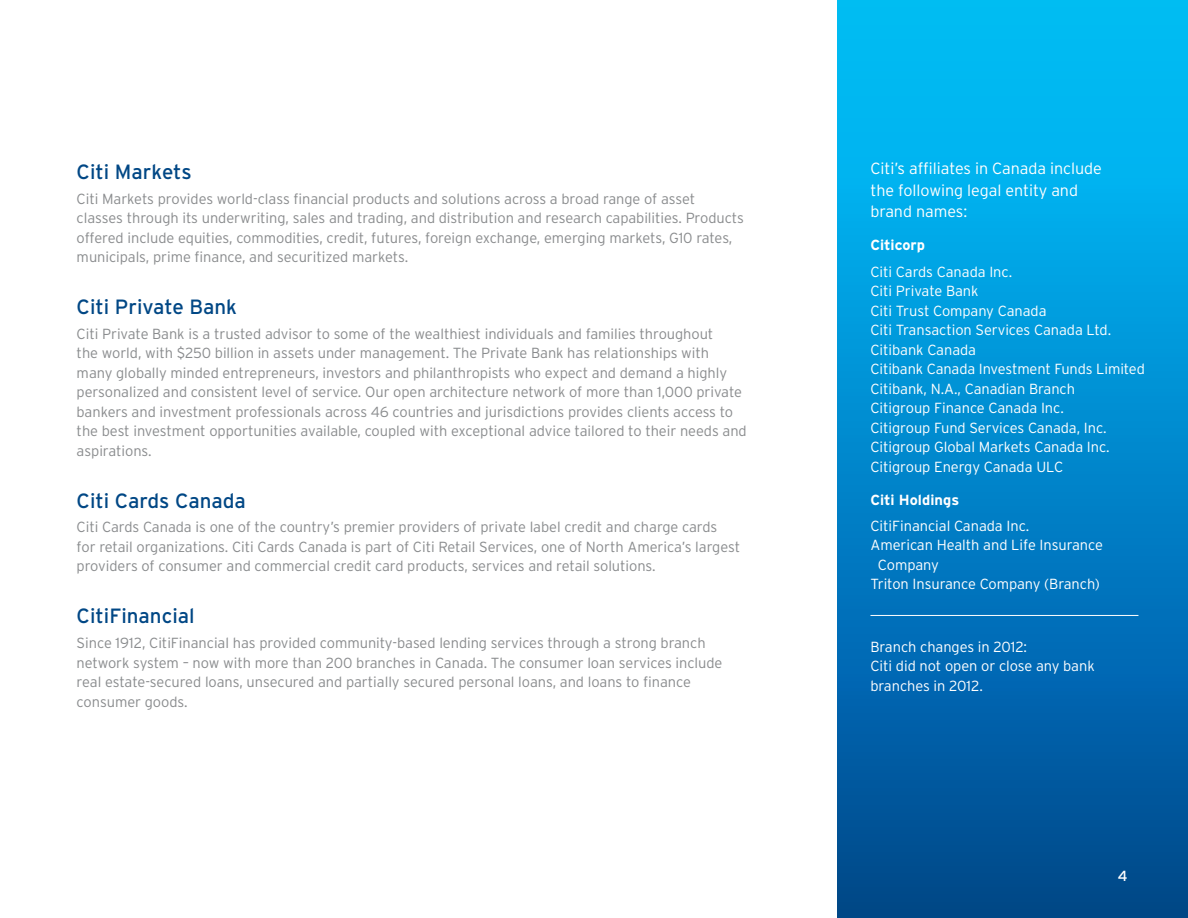
<style>
.page{position:relative;width:1188px;height:918px;background:#fff}
.page>*{position:absolute;margin:0;border:0;box-sizing:border-box;transform-origin:0 0}
.t1{font:20.7px "Interstate";color:#004785}
.t2{font:300 16.2px/21.8px "Interstate";letter-spacing:-.005em;color:#fff}
.t3{font:300 14.7px/19.5px "Interstate";letter-spacing:-.005em;color:#8a8c8e}
.t4{font:300 14.7px/19.5px "Interstate";letter-spacing:-.005em;color:#fff}
.t5{font:700 14.7px "Interstate";color:#fff}
.t6{font:14.7px "Interstate";color:#fff}
</style>
<div class="page">
<div style="left:837px;top:0;width:351px;height:918px;background:linear-gradient(to bottom,#00c7ff,#004791)"></div>
<hr style="left:870px;top:615px;width:268px;height:1px;background:#fff">
<h1 class="t1" style="left:77px;top:160px;width:117px">Citi Markets</h1>
<p class="t3" style="left:77px;top:189px;width:669px">Citi Markets provides world-class financial products and solutions across a broad range of asset classes through its underwriting, sales and trading, and distribution and research capabilities. Products offered include equities, commodities, credit, futures, foreign exchange, emerging markets, G10 rates, municipals, prime finance, and securitized markets.</p>
<h1 class="t1" style="left:77px;top:295px;width:162px">Citi Private Bank</h1>
<p class="t3" style="left:77px;top:324px;width:672px">Citi Private Bank is a trusted advisor to some of the wealthiest individuals and families throughout<br>the world, with $250 billion in assets under management. The Private Bank has relationships with many globally minded entrepreneurs, investors and philanthropists who expect and demand a highly personalized and consistent level of service. Our open architecture network of more than 1,000 private bankers and investment professionals across 46 countries and jurisdictions provides clients access to the best investment opportunities available, coupled with exceptional advice tailored to their needs and aspirations.</p>
<h1 class="t1" style="left:77px;top:489px;width:171px">Citi Cards Canada</h1>
<p class="t3" style="left:77px;top:517px;width:665px">Citi Cards Canada is one of the country’s premier providers of private label credit and charge cards<br>for retail organizations. Citi Cards Canada is part of Citi Retail Services, one of North America’s largest providers of consumer and commercial credit card products, services and retail solutions.</p>
<h1 class="t1" style="left:77px;top:604px;width:120px">CitiFinancial</h1>
<p class="t3" style="left:77px;top:633px;width:647px">Since 1912, CitiFinancial has provided community-based lending services through a strong branch network system – now with more than 200 branches in Canada. The consumer loan services include real estate-secured loans, unsecured and partially secured personal loans, and loans to finance consumer goods.</p>
<p class="t2" style="left:870px;top:157px;width:233px">Citi’s affiliates in Canada include the following legal entity and brand names:</p>
<p class="t5" style="left:870px;top:237px;width:56px">Citicorp</p>
<p class="t4" style="left:870px;top:262px;width:276px">Citi Cards Canada Inc.<br>Citi Private Bank<br>Citi Trust Company Canada<br>Citi Transaction Services Canada Ltd.<br>Citibank Canada<br>Citibank Canada Investment Funds Limited<br>Citibank, N.A., Canadian Branch<br>Citigroup Finance Canada Inc.<br>Citigroup Fund Services Canada, Inc.<br>Citigroup Global Markets Canada Inc.<br>Citigroup Energy Canada ULC</p>
<p class="t5" style="left:870px;top:491px;width:90px">Citi Holdings</p>
<p class="t4" style="left:870px;top:516px;width:160px">CitiFinancial Canada Inc.</p>
<p class="t4" style="left:870px;top:535px;width:234px">American Health and Life Insurance</p>
<p class="t4" style="left:878px;top:555px;width:62px">Company</p>
<p class="t4" style="left:870px;top:574px;width:231px">Triton Insurance Company (Branch)</p>
<p class="t4" style="left:870px;top:637px;width:226px">Branch changes in 2012:<br>Citi did not open or close any bank branches in 2012.</p>
<p class="t6" style="left:1118px;top:868px;width:11px">4</p>
</div>
